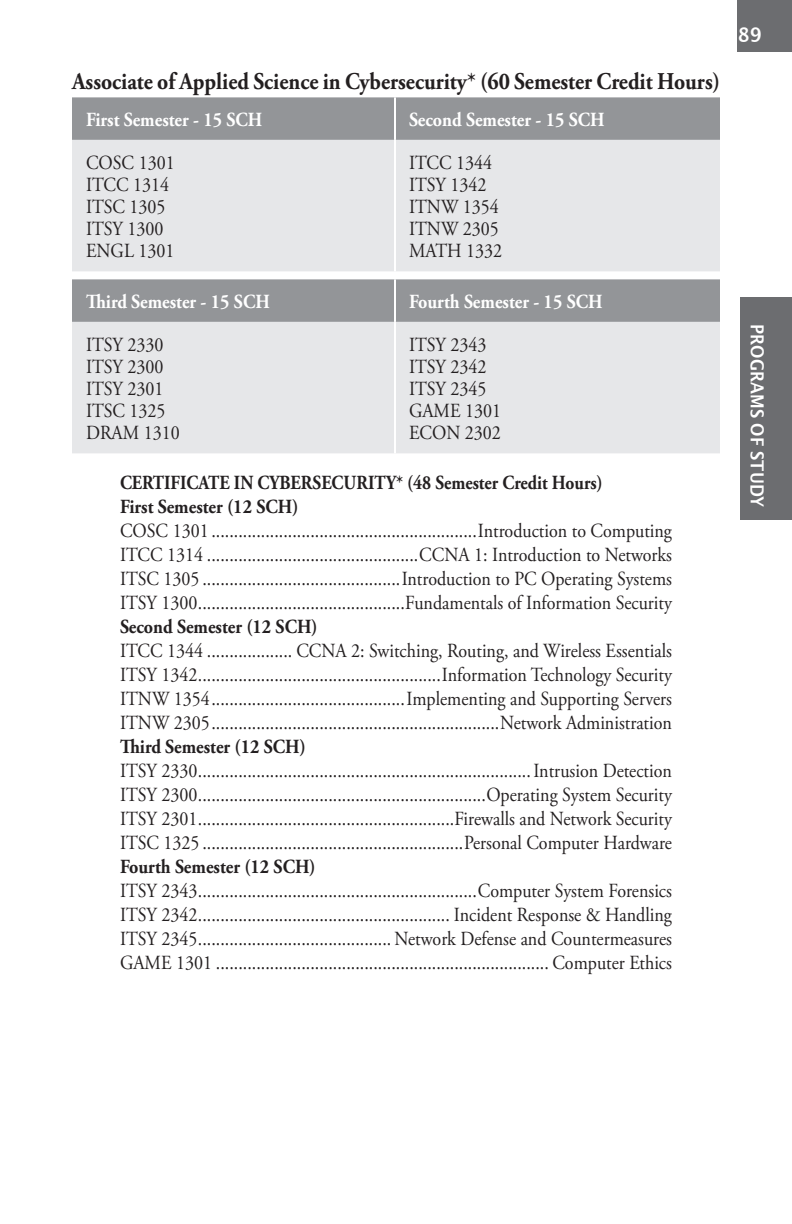
<style>
.page{position:relative;width:792px;height:1224px;background:#fff}
.page>*{position:absolute;margin:0;border:0;box-sizing:border-box;transform-origin:0 0}
.Subhead{font:700 24px "Adobe Garamond Pro";color:#231f20;scale:.9 1}
.Semesters{font:20px "Adobe Garamond Pro";color:#231f20;scale:.9 1}
.Main_Text{font:20px "Adobe Garamond Pro";color:#231f20;scale:.9 1}
.Semesters-2{font:700 20px "Adobe Garamond Pro";color:#231f20;scale:.9 1}
.Main_Text-2{font:700 20px "Adobe Garamond Pro";color:#fff;scale:.9 1}
.Semesters-3{font:700 20px "Adobe Garamond Pro";color:#231f20;scale:.87 1}
.Main_Text-3{font:700 20px "Lucida Grande";color:#fff;scale:.9 1}
.Main_Text-4{font:700 18px "Lucida Grande";color:#fff;scale:.9 1}
</style>
<div class="page">
<div style="left:72px;top:97px;width:648px;height:43px;background:#939598"></div>
<div style="left:72px;top:140px;width:648px;height:131px;background:#e6e7e9"></div>
<hr style="left:394px;top:97px;width:2px;height:43px;background:#fff">
<hr style="left:394px;top:140px;width:2px;height:131px;background:#fff">
<div style="left:72px;top:279px;width:648px;height:43px;background:#939598"></div>
<div style="left:72px;top:322px;width:648px;height:131px;background:#e6e7e9"></div>
<hr style="left:394px;top:279px;width:2px;height:43px;background:#fff">
<hr style="left:394px;top:322px;width:2px;height:131px;background:#fff">
<div style="left:741px;top:297px;width:51px;height:223px;background:#6c6d70"></div>
<div style="left:738px;top:0;width:54px;height:52px;background:#6c6d70"></div>
<p class="Subhead" style="left:72px;top:68px;width:722px">Associate of Applied Science in Cybersecurity* (60 Semester Credit Hours)</p>
<p class="Main_Text-2" style="left:86px;top:108px;width:198px">First Semester - 15 SCH</p>
<p class="Main_Text-2" style="left:409px;top:108px;width:219px">Second Semester - 15 SCH</p>
<p class="Main_Text" style="left:86px;top:151px;width:100px">COSC 1301</p>
<p class="Main_Text" style="left:86px;top:173px;width:94px">ITCC 1314</p>
<p class="Main_Text" style="left:86px;top:195px;width:90px">ITSC 1305</p>
<p class="Main_Text" style="left:86px;top:217px;width:87px">ITSY 1300</p>
<p class="Main_Text" style="left:86px;top:239px;width:100px">ENGL 1301</p>
<p class="Main_Text" style="left:409px;top:151px;width:94px">ITCC 1344</p>
<p class="Main_Text" style="left:409px;top:173px;width:87px">ITSY 1342</p>
<p class="Main_Text" style="left:409px;top:195px;width:101px">ITNW 1354</p>
<p class="Main_Text" style="left:409px;top:217px;width:101px">ITNW 2305</p>
<p class="Main_Text" style="left:409px;top:239px;width:105px">MATH 1332</p>
<p class="Main_Text-2" style="left:86px;top:290px;width:206px">Third Semester - 15 SCH</p>
<p class="Main_Text-2" style="left:409px;top:290px;width:217px">Fourth Semester - 15 SCH</p>
<p class="Main_Text" style="left:86px;top:333px;width:87px">ITSY 2330</p>
<p class="Main_Text" style="left:86px;top:355px;width:87px">ITSY 2300</p>
<p class="Main_Text" style="left:86px;top:377px;width:87px">ITSY 2301</p>
<p class="Main_Text" style="left:86px;top:399px;width:90px">ITSC 1325</p>
<p class="Main_Text" style="left:86px;top:421px;width:106px">DRAM 1310</p>
<p class="Main_Text" style="left:409px;top:333px;width:87px">ITSY 2343</p>
<p class="Main_Text" style="left:409px;top:355px;width:87px">ITSY 2342</p>
<p class="Main_Text" style="left:409px;top:377px;width:87px">ITSY 2345</p>
<p class="Main_Text" style="left:409px;top:399px;width:104px">GAME 1301</p>
<p class="Main_Text" style="left:409px;top:421px;width:104px">ECON 2302</p>
<p class="Semesters-3" style="left:120px;top:471px;width:556px">CERTIFICATE IN CYBERSECURITY* (48 Semester Credit Hours)</p>
<p class="Semesters-2" style="left:120px;top:495px;width:200px">First Semester (12 SCH)</p>
<p class="Semesters" style="left:120px;top:518px;width:615px">COSC 1301 ...........................................................Introduction to Computing</p>
<p class="Semesters" style="left:120px;top:542px;width:615px">ITCC 1314 ...............................................CCNA 1: Introduction to Networks</p>
<p class="Semesters" style="left:120px;top:566px;width:615px">ITSC 1305 ............................................Introduction to PC Operating Systems</p>
<p class="Semesters" style="left:120px;top:590px;width:615px">ITSY 1300..............................................Fundamentals of Information Security</p>
<p class="Semesters-2" style="left:120px;top:615px;width:221px">Second Semester (12 SCH)</p>
<p class="Semesters" style="left:120px;top:638px;width:615px">ITCC 1344 ................... CCNA 2: Switching, Routing, and Wireless Essentials</p>
<p class="Semesters" style="left:120px;top:662px;width:615px">ITSY 1342......................................................Information Technology Security</p>
<p class="Semesters" style="left:120px;top:686px;width:615px">ITNW 1354...........................................Implementing and Supporting Servers</p>
<p class="Semesters" style="left:120px;top:710px;width:615px">ITNW 2305................................................................Network Administration</p>
<p class="Semesters-2" style="left:120px;top:735px;width:208px">Third Semester (12 SCH)</p>
<p class="Semesters" style="left:120px;top:758px;width:615px">ITSY 2330..........................................................................Intrusion Detection</p>
<p class="Semesters" style="left:120px;top:782px;width:615px">ITSY 2300................................................................Operating System Security</p>
<p class="Semesters" style="left:120px;top:806px;width:615px">ITSY 2301.........................................................Firewalls and Network Security</p>
<p class="Semesters" style="left:120px;top:830px;width:615px">ITSC 1325 ..........................................................Personal Computer Hardware</p>
<p class="Semesters-2" style="left:120px;top:855px;width:219px">Fourth Semester (12 SCH)</p>
<p class="Semesters" style="left:120px;top:878px;width:615px">ITSY 2343..............................................................Computer System Forensics</p>
<p class="Semesters" style="left:120px;top:902px;width:615px">ITSY 2342........................................................ Incident Response &amp; Handling</p>
<p class="Semesters" style="left:120px;top:926px;width:615px">ITSY 2345........................................... Network Defense and Countermeasures</p>
<p class="Semesters" style="left:120px;top:950px;width:615px">GAME 1301 .......................................................................... Computer Ethics</p>
<p class="Main_Text-3" style="left:738px;top:18px;width:28px">89</p>
<p class="Main_Text-4" style="left:772px;top:324px;width:205px;rotate:90deg">PROGRAMS OF STUDY</p>
</div>
